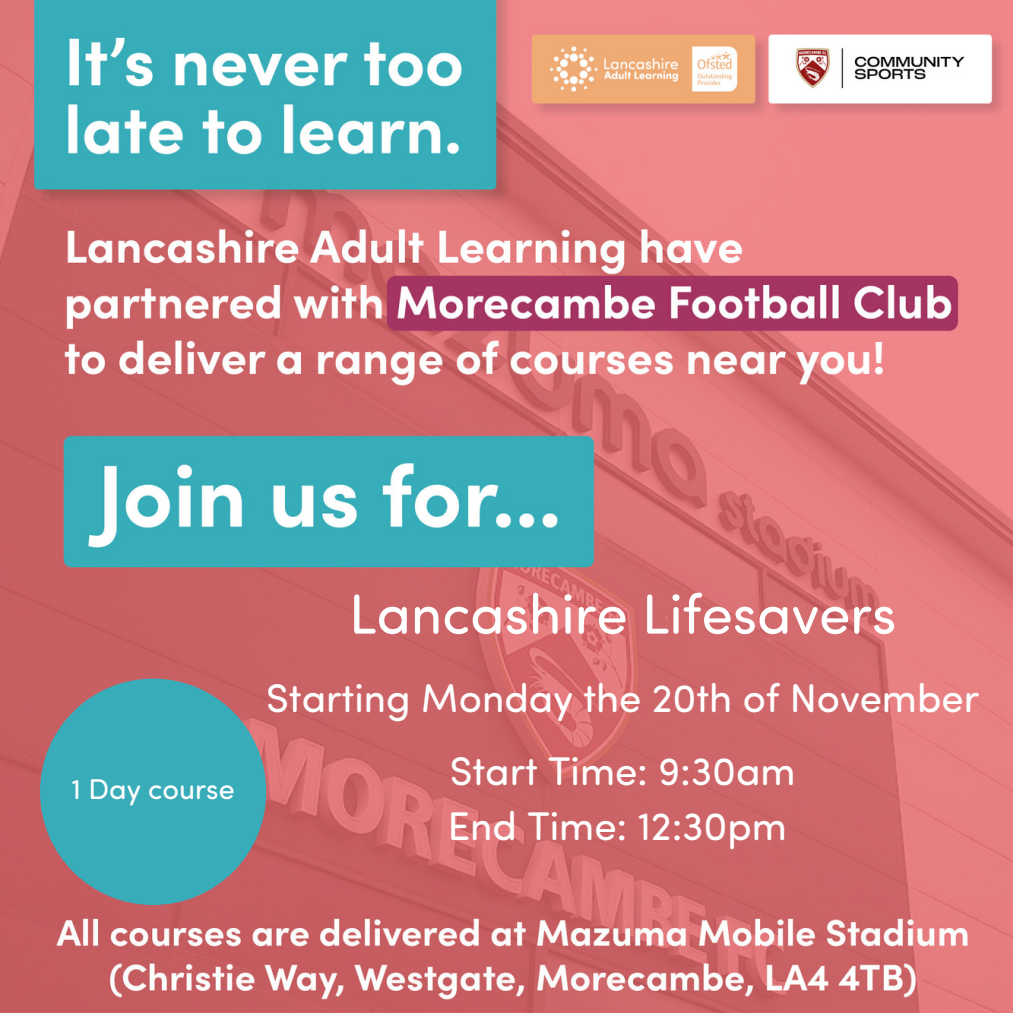
<style>
.page{position:relative;width:1013px;height:1013px;background:#fff}
.page>*{position:absolute;margin:0;border:0;box-sizing:border-box;transform-origin:0 0}
.t1{font:56.38px "Sofia Pro Soft";color:#fff}
.t2{font:40.12px "Sofia Pro Soft";color:#fff}
.t3{font:28.75px "Sofia Pro Soft";color:#fff}
</style>
<div class="page">
<img style="left:0;top:0;width:1012px;height:1012px">
<div style="left:40px;top:678px;width:226px;height:227px;background:#38adb9;border-radius:50%"></div>
<p class="t3" style="left:72px;top:777px;width:164px">1 Day course</p>
<p class="t1" style="left:349px;top:591px;width:548px">Lancashire Lifesavers</p>
<p class="t2" style="left:266px;top:682px;width:714px">Starting Monday the 20th of November</p>
<p class="t2" style="left:450px;top:754px;width:347px">Start Time: 9:30am</p>
<p class="t2" style="left:448px;top:810px;width:340px">End Time: 12:30pm</p>
</div>
